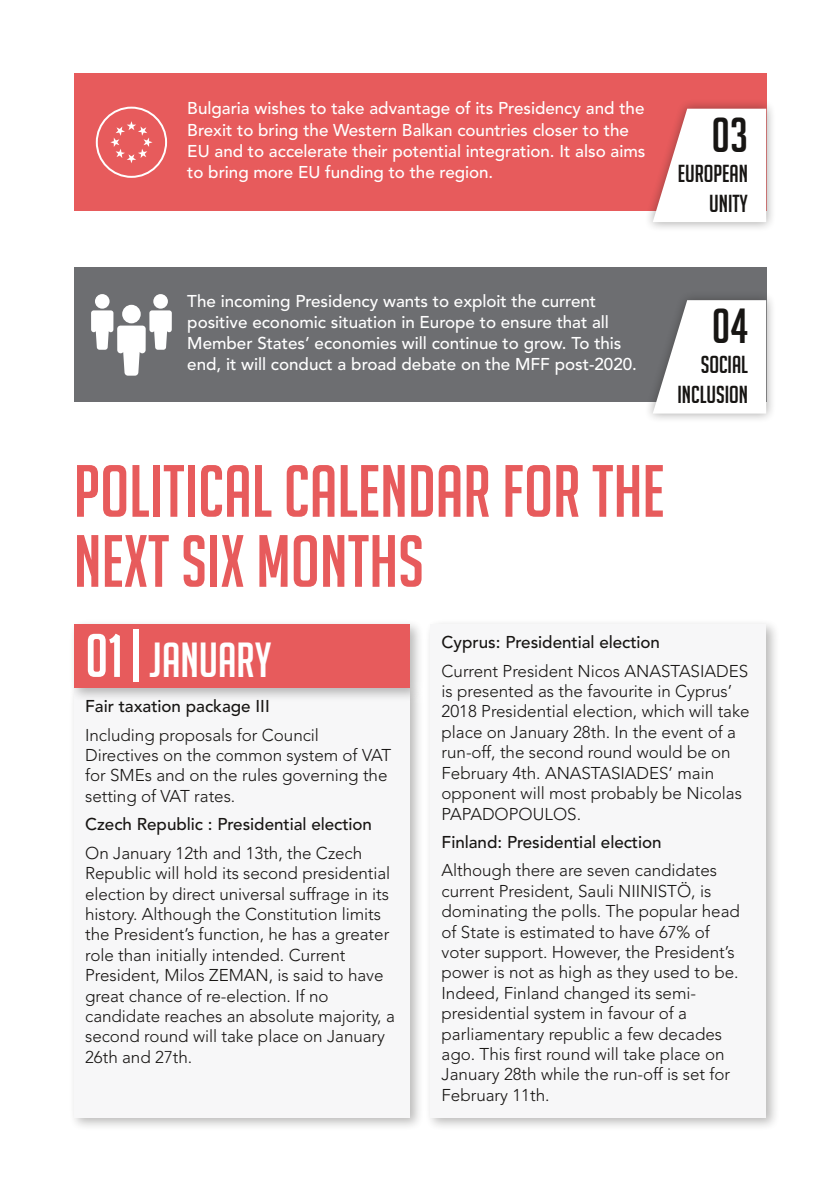
<style>
.page{position:relative;width:840px;height:1191px;background:#fff}
.page>*{position:absolute;margin:0;border:0;box-sizing:border-box;transform-origin:0 0}
.t1{font:72px/70px "Big Noodle Titling";color:#e75b5c}
.t2{font:48px "Big Noodle Titling";color:#fff}
.t3{font:48px "Big Noodle Titling";color:#171513}
.t4{font:24px/30px "Big Noodle Titling";color:#171513;text-align:right}
.t5{font:300 17px/20.4px "Avenir LT Std";letter-spacing:-.005em;color:#171513}
.t6{font:500 17px/21.2px "Avenir LT Std";letter-spacing:-.005em;color:#fff}
.t7{font:500 17px "Avenir LT Std";letter-spacing:-.005em;color:#171513}
.s1{font-size:60px}
</style>
<div class="page">
<div style="left:74px;top:688px;width:335px;height:429px;background:#f7f7f8"></div>
<img style="left:71px;top:623px;width:351px;height:79px">
<div style="left:74px;top:624px;width:335px;height:64px;background:#e75b5c"></div>
<div style="left:74px;top:74px;width:691px;height:137px;background:#e75b5c"></div>
<img style="left:649px;top:99px;width:123px;height:129px">
<svg style="left:652px;top:109px;width:113px;height:113px"></svg>
<div style="left:74px;top:267px;width:691px;height:135px;background:#6d6e71"></div>
<img style="left:649px;top:290px;width:123px;height:129px">
<svg style="left:652px;top:300px;width:113px;height:113px"></svg>
<div style="left:430px;top:624px;width:335px;height:493px;background:#f7f7f8"></div>
<div style="left:122px;top:305px;width:19px;height:18px;background:#fff;border-radius:50%"></div>
<div style="left:95px;top:294px;width:14px;height:15px;background:#fff;border-radius:50%"></div>
<svg style="left:91px;top:310px;width:81px;height:66px"></svg>
<div style="left:153px;top:294px;width:15px;height:15px;background:#fff;border-radius:50%"></div>
<div style="left:96px;top:107px;width:71px;height:71px;border:2px solid #fff;border-radius:50%"></div>
<svg style="left:110px;top:121px;width:42px;height:42px"></svg>
<p class="t6" style="left:187px;top:99px;width:459px">Bulgaria wishes to take advantage of its Presidency and the Brexit to bring the Western Balkan countries closer to the EU and to accelerate their potential integration. It also aims to bring more EU funding to the region.</p>
<h2 class="t3" style="left:711px;top:109px;width:38px">03</h2>
<h3 class="t4" style="left:677px;top:158px;width:72px">EUROPEAN<br>UNITY</h3>
<p class="t6" style="left:187px;top:292px;width:451px">The incoming Presidency wants to exploit the current positive economic situation in Europe to ensure that all Member States’ economies will continue to grow. To this end, it will conduct a broad debate on the MFF post-2020.</p>
<h2 class="t3" style="left:711px;top:300px;width:38px">04</h2>
<h3 class="t4" style="left:677px;top:350px;width:72px">SOCIAL<br>INCLUSION</h3>
<h1 class="t1" style="left:74px;top:456px;width:592px">POLITICAL CALENDAR FOR THE<br>NEXT SIX MONTHS</h1>
<h2 class="t2" style="left:85px;top:634px;width:188px"><span class="s1">01 |</span> JANUARY</h2>
<p class="t7" style="left:85px;top:699px;width:186px">Fair taxation package III</p>
<p class="t5" style="left:85px;top:726px;width:307px">Including proposals for Council<br>Directives on the common system of VAT for SMEs and on the rules governing the setting of VAT rates.</p>
<p class="t7" style="left:85px;top:817px;width:288px">Czech Republic : Presidential election</p>
<p class="t5" style="left:85px;top:844px;width:311px">On January 12th and 13th, the Czech Republic will hold its second presidential election by direct universal suffrage in its history. Although the Constitution limits the President’s function, he has a greater role than initially intended. Current President, Milos ZEMAN, is said to have great chance of re-election. If no candidate reaches an absolute majority, a second round will take place on January 26th and 27th.</p>
<p class="t7" style="left:441px;top:635px;width:220px">Cyprus: Presidential election</p>
<p class="t5" style="left:441px;top:662px;width:309px">Current President Nicos ANASTASIADES is presented as the favourite in Cyprus’ 2018 Presidential election, which will take place on January 28th. In the event of a run-off, the second round would be on February 4th. ANASTASIADES’ main opponent will most probably be Nicolas PAPADOPOULOS.</p>
<p class="t7" style="left:441px;top:835px;width:221px">Finland: Presidential election</p>
<p class="t5" style="left:441px;top:861px;width:299px">Although there are seven candidates current President, Sauli NIINISTÖ, is dominating the polls. The popular head of State is estimated to have 67% of voter support. However, the President’s power is not as high as they used to be.<br>Indeed, Finland changed its semi&shy;presidential system in favour of a parliamentary republic a few decades ago. This first round will take place on January 28th while the run-off is set for February 11th.</p>
</div>
